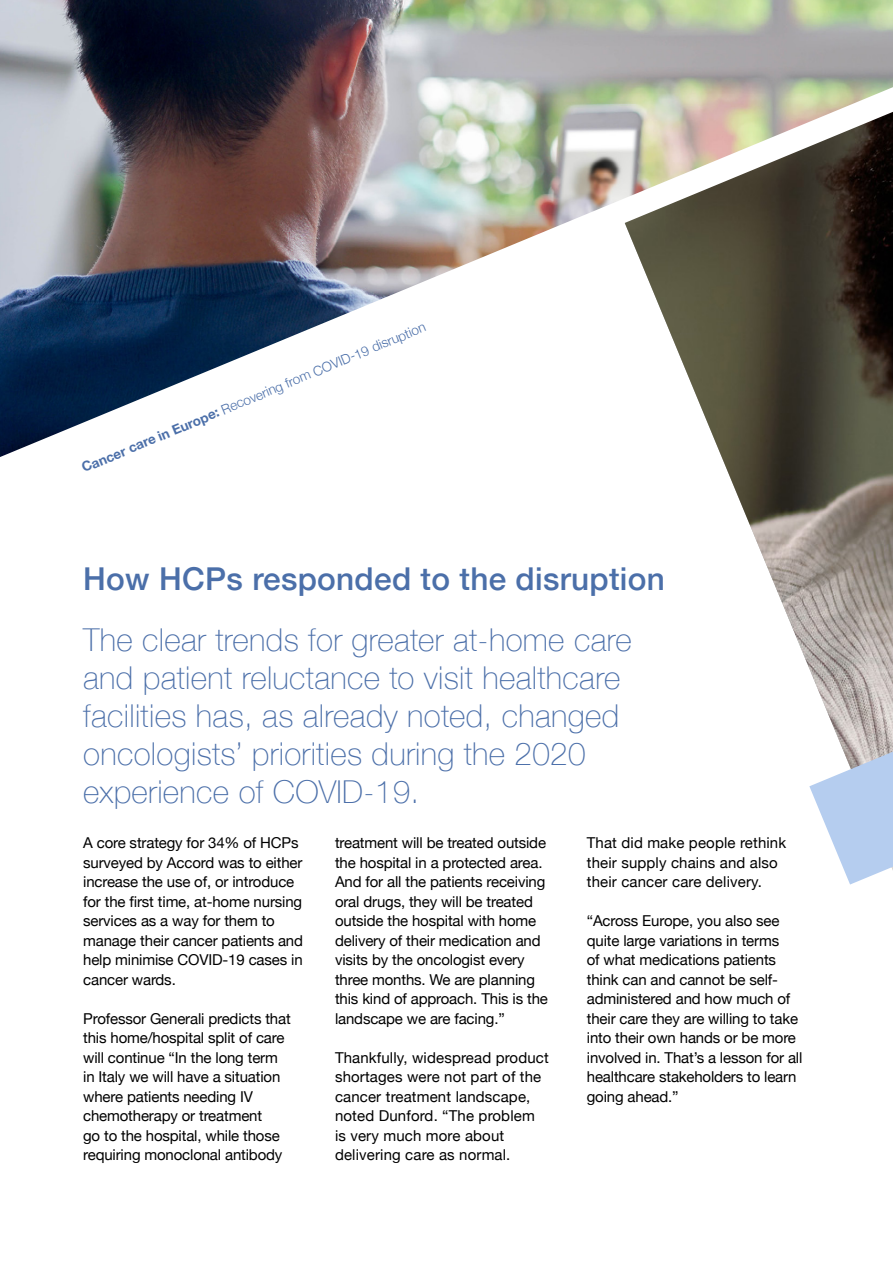
<style>
.page{position:relative;width:893px;height:1263px;background:#fff}
.page>*{position:absolute;margin:0;border:0;box-sizing:border-box;transform-origin:0 0}
.t1{font:100 31.5px/37.8px "Helvetica Neue";letter-spacing:.01em;color:#4b6fa9}
.t2{font:500 31.5px "Helvetica Neue";letter-spacing:.01em;color:#4b6fa9}
.t3{font:15px/19.5px "Helvetica Neue";letter-spacing:-.01em;color:#000}
.t4{font:15px/19.5px "Helvetica Neue";letter-spacing:.01em;color:#000}
.t5{font:300 13.5px "Helvetica Neue";color:#4b6fa9}
.s1{font-weight:700}
</style>
<div class="page">
<img style="left:732px;top:482px;width:161px;height:270px">
<svg style="left:809px;top:752px;width:84px;height:132px"></svg>
<img style="left:0;top:0;width:893px;height:87px">
<img style="left:0;top:87px;width:893px;height:395px">
<p class="t5" style="left:79px;top:460px;width:372px;rotate:-23deg"><sup>Canc</sup><span class="s1">er care in Europe:</span> Recovering from COVID-19 disruption</p>
<h1 class="t2" style="left:83px;top:553px;width:583px">How HCPs responded to the disruption</h1>
<h1 class="t1" style="left:83px;top:620px;width:550px">The clear trends for greater at-home care and patient reluctance to visit healthcare facilities has, as already noted, changed oncologists’ priorities during the 2020 experience of COVID-19.</h1>
<p class="t3" style="left:83px;top:834px;width:221px">A core strategy for 34% of HCPs surveyed by Accord was to either increase the use of, or introduce for the first time, at-home nursing services as a way for them to manage their cancer patients and help minimise COVID-19 cases in cancer wards.</p>
<p class="t3" style="left:83px;top:1009px;width:209px">Professor Generali predicts that this home/hospital split of care will continue “In the long term in Italy we will have a situation where patients needing IV chemotherapy or treatment<br>go to the hospital, while those requiring monoclonal antibody</p>
<p class="t3" style="left:335px;top:834px;width:214px">treatment will be treated outside the hospital in a protected area.<br>And for all the patients receiving oral drugs, they will be treated outside the hospital with home delivery of their medication and visits by the oncologist every three months. We are planning this kind of approach. This is the landscape we are facing.”</p>
<p class="t4" style="left:335px;top:1048px;width:215px">Thankfully, widespread product shortages were not part of the cancer treatment landscape, noted Dunford. “The problem is very much more about delivering care as normal.</p>
<p class="t4" style="left:587px;top:834px;width:201px">That did make people rethink their supply chains and also their cancer care delivery.</p>
<p class="t3" style="left:587px;top:912px;width:217px">“Across Europe, you also see quite large variations in terms<br>of what medications patients think can and cannot be self&shy;administered and how much of their care they are willing to take into their own hands or be more involved in. That’s a lesson for all healthcare stakeholders to learn going ahead.”</p>
</div>
